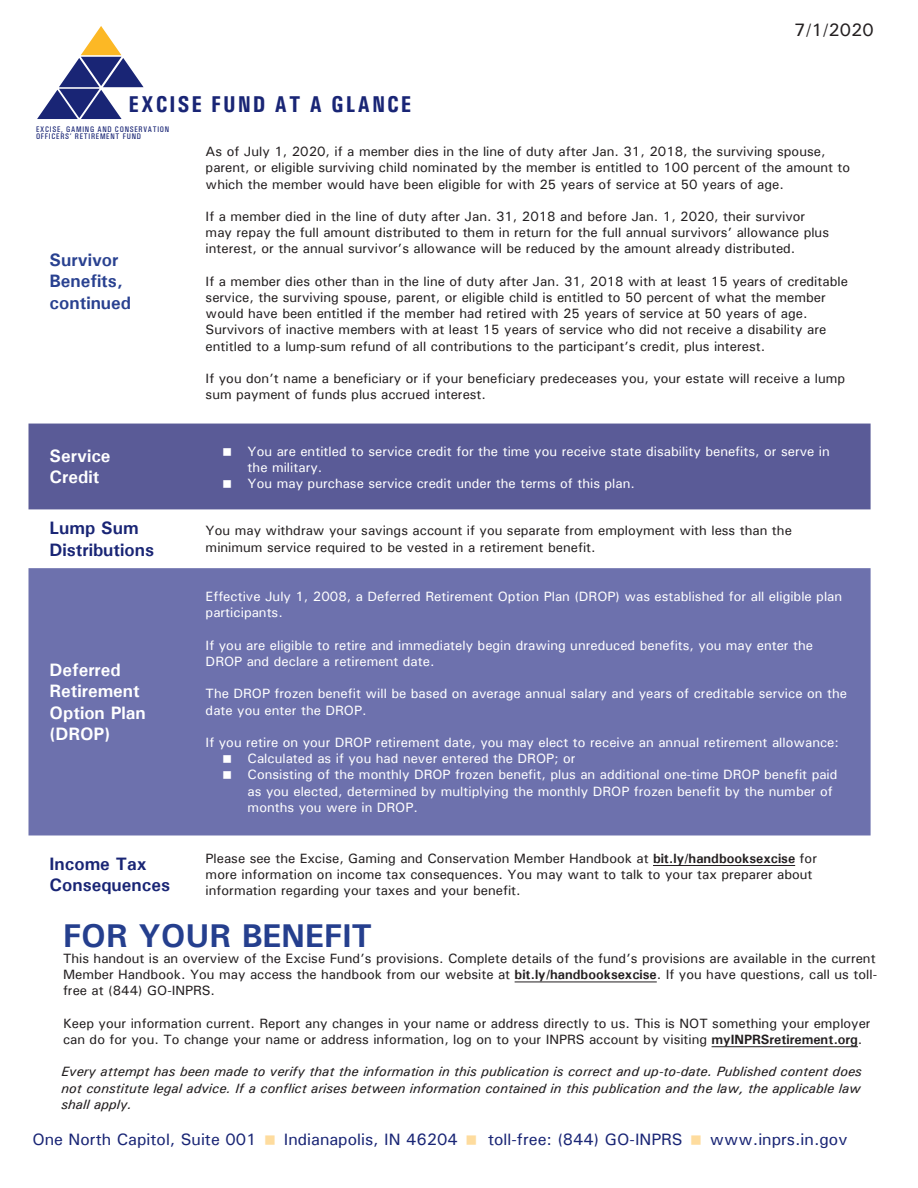
<style>
.page{position:relative;width:918px;height:1188px;background:#fff}
.page>*{position:absolute;margin:0;border:0;box-sizing:border-box;transform-origin:0 0}
.t1{font:700 33px "Univers";color:#253f8e}
.t2{font:700 condensed 22.95px "Univers";letter-spacing:.085em;color:#192575}
.t3{font:700 18px/21.6px "Univers";color:#fff}
.t4{font:700 18px "Univers";color:#192575}
.t5{font:700 18px/21.6px "Univers";color:#294190}
.t6{font:500 18px "Univers";color:#231f20}
.t7{font:500 16.5px "Univers";color:#192575}
.t8{font:500 13.5px/16.2px "Univers";color:#231f20}
.t9{font:500 13.5px/16.2px "Univers";color:#fff}
.t10{font:italic 500 13.5px/16.2px "Univers";color:#231f20;text-align:justify}
.t11{font:500 condensed 8.1px/7.5px "Univers";letter-spacing:.09em;color:#192575}
.s1{font-weight:700}
</style>
<div class="page">
<svg style="left:37px;top:26px;width:107px;height:93px"></svg>
<hr style="left:515px;top:982px;width:142px;height:1px;background:#231f20">
<hr style="left:712px;top:1046px;width:146px;height:1px;background:#231f20">
<div style="left:28px;top:424px;width:843px;height:85px;background:#5a5b97"></div>
<div style="left:28px;top:568px;width:843px;height:267px;background:#6d71ad"></div>
<hr style="left:653px;top:865px;width:142px;height:1px;background:#231f20">
<svg style="left:224px;top:448px;width:7px;height:7px"></svg>
<svg style="left:224px;top:480px;width:7px;height:8px"></svg>
<svg style="left:224px;top:755px;width:7px;height:8px"></svg>
<svg style="left:224px;top:771px;width:7px;height:8px"></svg>
<h2 class="t2" style="left:129px;top:90px;width:284px">EXCISE FUND AT A GLANCE</h2>
<p class="t11" style="left:36px;top:125px;width:135px">EXCISE, GAMING AND CONSERVATION<br>OFFICERS’ RETIREMENT FUND</p>
<h3 class="t6" style="left:794px;top:19px;width:81px">7/1/2020</h3>
<p class="t5" style="left:50px;top:248px;width:71px">Survivor</p>
<p class="t5" style="left:50px;top:270px;width:83px">Benefits, continued</p>
<p class="t3" style="left:50px;top:445px;width:63px">Service</p>
<p class="t3" style="left:50px;top:466px;width:51px">Credit</p>
<p class="t4" style="left:50px;top:517px;width:91px">Lump Sum</p>
<p class="t4" style="left:50px;top:538px;width:106px">Distributions</p>
<p class="t3" style="left:50px;top:658px;width:73px">Deferred</p>
<p class="t3" style="left:50px;top:680px;width:92px">Retirement</p>
<p class="t3" style="left:50px;top:701px;width:98px">Option Plan (DROP)</p>
<p class="t8" style="left:206px;top:143px;width:646px">As of July 1, 2020, if a member dies in the line of duty after Jan. 31, 2018, the surviving spouse, parent, or eligible surviving child nominated by the member is entitled to 100 percent of the amount to which the member would have been eligible for with 25 years of service at 50 years of age.</p>
<p class="t8" style="left:206px;top:208px;width:625px">If a member died in the line of duty after Jan. 31, 2018 and before Jan. 1, 2020, their survivor may repay the full amount distributed to them in return for the full annual survivors’ allowance plus interest, or the annual survivor’s allowance will be reduced by the amount already distributed.</p>
<p class="t8" style="left:206px;top:273px;width:644px">If a member dies other than in the line of duty after Jan. 31, 2018 with at least 15 years of creditable service, the surviving spouse, parent, or eligible child is entitled to 50 percent of what the member would have been entitled if the member had retired with 25 years of service at 50 years of age.<br>Survivors of inactive members with at least 15 years of service who did not receive a disability are entitled to a lump-sum refund of all contributions to the participant’s credit, plus interest.</p>
<p class="t8" style="left:206px;top:370px;width:641px">If you don’t name a beneficiary or if your beneficiary predeceases you, your estate will receive a lump sum payment of funds plus accrued interest.</p>
<p class="t9" style="left:248px;top:443px;width:584px">You are entitled to service credit for the time you receive state disability benefits, or serve in the military.</p>
<p class="t9" style="left:248px;top:475px;width:389px">You may purchase service credit under the terms of this plan.</p>
<p class="t8" style="left:206px;top:522px;width:588px">You may withdraw your savings account if you separate from employment with less than the minimum service required to be vested in a retirement benefit.</p>
<p class="t9" style="left:206px;top:588px;width:638px">Effective July 1, 2008, a Deferred Retirement Option Plan (DROP) was established for all eligible plan participants.</p>
<p class="t9" style="left:206px;top:637px;width:609px">If you are eligible to retire and immediately begin drawing unreduced benefits, you may enter the<br>DROP and declare a retirement date.</p>
<p class="t9" style="left:206px;top:685px;width:643px">The DROP frozen benefit will be based on average annual salary and years of creditable service on the date you enter the DROP.</p>
<p class="t9" style="left:206px;top:734px;width:635px">If you retire on your DROP retirement date, you may elect to receive an annual retirement allowance:</p>
<p class="t9" style="left:248px;top:750px;width:330px">Calculated as if you had never entered the DROP; or</p>
<p class="t9" style="left:248px;top:766px;width:591px">Consisting of the monthly DROP frozen benefit, plus an additional one-time DROP benefit paid as you elected, determined by multiplying the monthly DROP frozen benefit by the number of months you were in DROP.</p>
<p class="t8" style="left:206px;top:850px;width:613px">Please see the Excise, Gaming and Conservation Member Handbook at <span class="s1">bit.ly/handbooksexcise</span> for more information on income tax consequences. You may want to talk to your tax preparer about information regarding your taxes and your benefit.</p>
<p class="t1" style="left:63px;top:915px;width:311px">FOR YOUR BENEFIT</p>
<p class="t8" style="left:63px;top:950px;width:816px;text-align:justify">This handout is an overview of the Excise Fund’s provisions. Complete details of the fund’s provisions are available in the current Member Handbook. You may access the handbook from our website at <span class="s1">bit.ly/handbooksexcise</span>. If you have questions, call us toll&shy;free at (844) GO-INPRS.</p>
<p class="t8" style="left:63px;top:1015px;width:809px">Keep your information current. Report any changes in your name or address directly to us. This is NOT something your employer can do for you. To change your name or address information, log on to your INPRS account by visiting <span class="s1">myINPRSretirement.org</span>.</p>
<p class="t10" style="left:62px;top:1063px;width:802px">Every attempt has been made to verify that the information in this publication is correct and up-to-date. Published content does not constitute legal advice. If a conflict arises between information contained in this publication and the law, the applicable law shall apply.</p>
<p class="t4" style="left:50px;top:852px;width:99px">Income Tax</p>
<p class="t4" style="left:50px;top:874px;width:122px">Consequences</p>
<p class="t7" style="left:32px;top:1129px;width:226px">One North Capitol, Suite 001</p>
<p class="t7" style="left:284px;top:1129px;width:176px">Indianapolis, IN 46204</p>
<p class="t7" style="left:488px;top:1129px;width:196px">toll-free: (844) GO-INPRS</p>
<p class="t7" style="left:710px;top:1129px;width:139px">www.inprs.in.gov</p>
</div>
